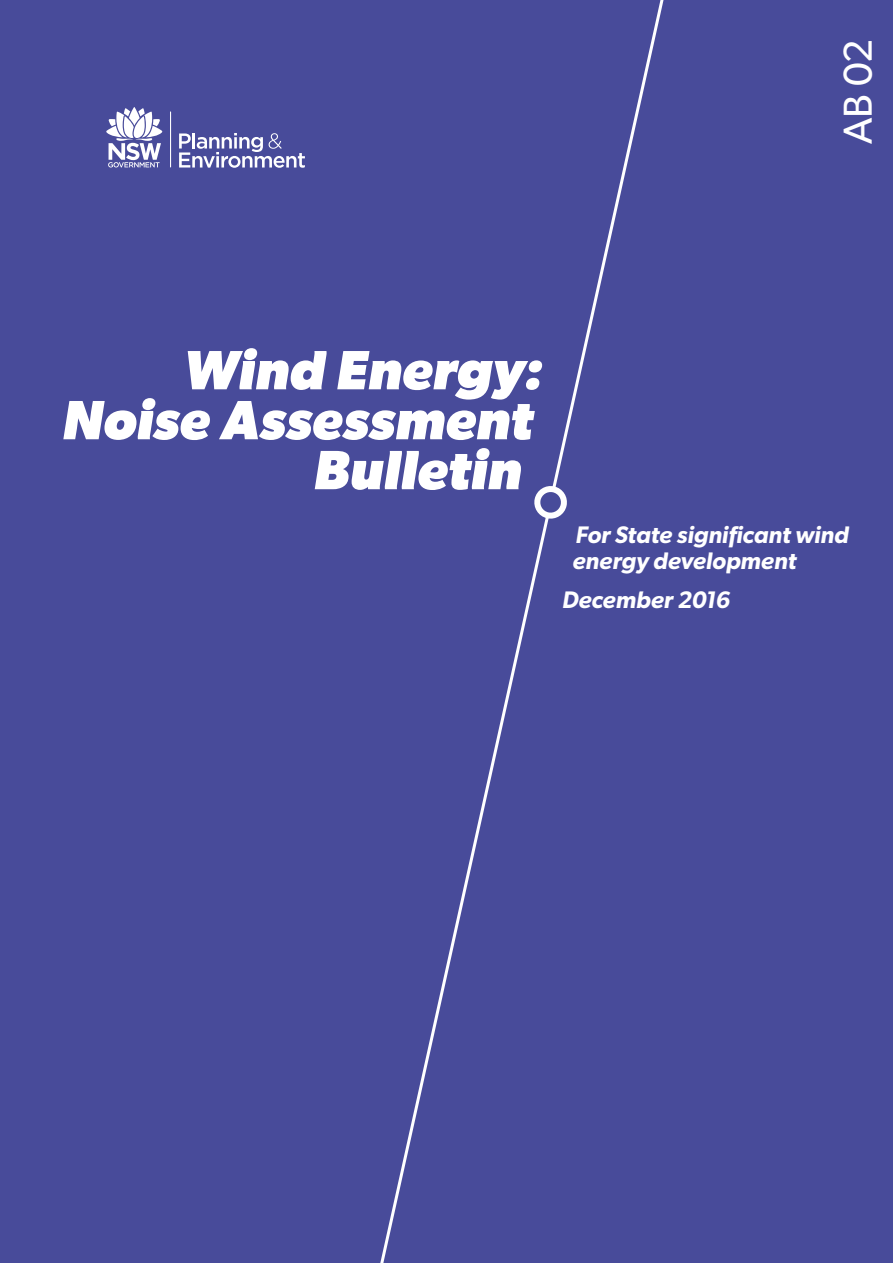
<style>
.page{position:relative;width:893px;height:1263px;background:#484b9a}
.page>*{position:absolute;margin:0;border:0;box-sizing:border-box;transform-origin:0 0}
.t1{font:italic 700 55.5px "Gibson";color:#fff}
.t2{font:40.5px "Gibson";color:#fff}
.Subtitle{font:italic 600 24px/26.4px "Gibson";color:#fff}
</style>
<div class="page">
<svg style="left:534px;top:486px;width:33px;height:33px"></svg>
<svg style="left:380px;top:512px;width:171px;height:751px"></svg>
<svg style="left:550px;top:0;width:114px;height:493px"></svg>
<hr style="left:170px;top:111px;width:1px;height:56px;background:#fff">
<svg style="left:106px;top:107px;width:56px;height:60px"></svg>
<svg style="left:179px;top:133px;width:126px;height:35px"></svg>
<h2 class="t2" style="left:833px;top:144px;width:106px;rotate:-90deg">AB 02</h2>
<p class="t1" style="left:183px;top:337px;width:360px">Wind Energy:</p>
<p class="t1" style="left:62px;top:387px;width:471px">Noise Assessment</p>
<p class="t1" style="left:313px;top:437px;width:210px">Bulletin</p>
<p class="Subtitle" style="left:572px;top:521px;width:278px">For State significant wind energy development</p>
<p class="Subtitle" style="left:562px;top:586px;width:169px">December 2016</p>
</div>
